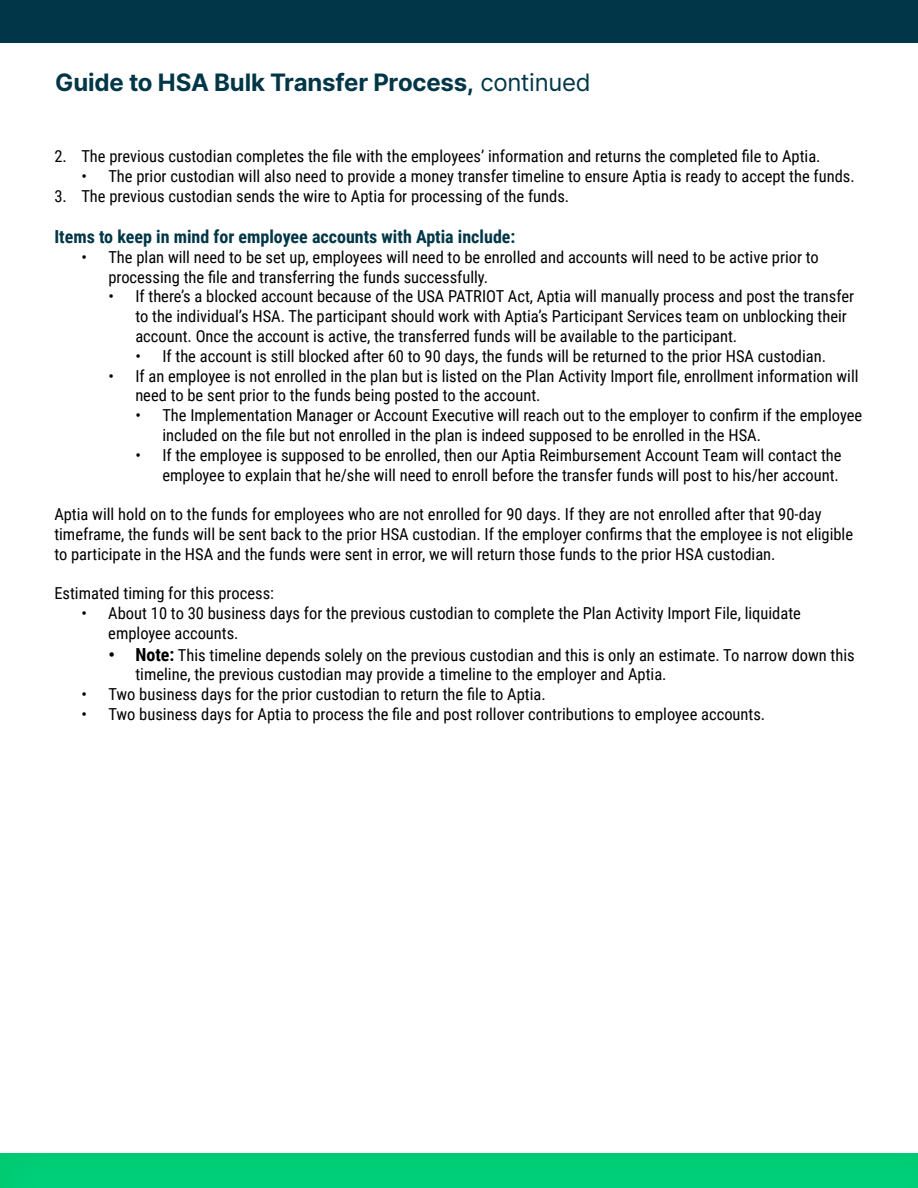
<style>
.page{position:relative;width:918px;height:1188px;background:#fff}
.page>*{position:absolute;margin:0;border:0;box-sizing:border-box;transform-origin:0 0}
.t1{font:700 24px "Inter";letter-spacing:-.01em;color:#003647}
.t2{font:700 18px "Roboto Condensed";color:#003647}
.t3{font:16.5px/19.8px "Roboto Condensed";color:#000}
.s1{font-weight:400}
.s2{font-weight:700;font-size:18px}
</style>
<div class="page">
<div style="left:0;top:1139px;width:918px;height:49px;background:#00d17d;opacity:.3"></div>
<div style="left:0;top:0;width:918px;height:43px;background:#003647"></div>
<h1 class="t1" style="left:55px;top:65px;width:537px">Guide to HSA Bulk Transfer Process, <span class="s1">continued</span></h1>
<p class="t3" style="left:54px;top:146px;width:768px">2. The previous custodian completes the file with the employees’ information and returns the completed file to Aptia.</p>
<p class="t3" style="left:81px;top:165px;width:775px">• The prior custodian will also need to provide a money transfer timeline to ensure Aptia is ready to accept the funds.</p>
<p class="t3" style="left:54px;top:185px;width:516px">3. The previous custodian sends the wire to Aptia for processing of the funds.</p>
<p class="t2" style="left:54px;top:224px;width:463px">Items to keep in mind for employee accounts with Aptia include:</p>
<p class="t3" style="left:108px;top:246px;width:712px;text-indent:-27px">• The plan will need to be set up, employees will need to be enrolled and accounts will need to be active prior to processing the file and transferring the funds successfully.</p>
<p class="t3" style="left:135px;top:286px;width:720px;text-indent:-27px">• If there’s a blocked account because of the USA PATRIOT Act, Aptia will manually process and post the transfer to the individual’s HSA. The participant should work with Aptia’s Participant Services team on unblocking their account. Once the account is active, the transferred funds will be available to the participant.</p>
<p class="t3" style="left:135px;top:345px;width:692px">• If the account is still blocked after 60 to 90 days, the funds will be returned to the prior HSA custodian.</p>
<p class="t3" style="left:135px;top:365px;width:725px;text-indent:-27px">• If an employee is not enrolled in the plan but is listed on the Plan Activity Import file, enrollment information will need to be sent prior to the funds being posted to the account.</p>
<p class="t3" style="left:162px;top:405px;width:701px;text-indent:-27px">• The Implementation Manager or Account Executive will reach out to the employer to confirm if the employee included on the file but not enrolled in the plan is indeed supposed to be enrolled in the HSA.</p>
<p class="t3" style="left:135px;top:444px;width:708px;text-align:right">• If the employee is supposed to be enrolled, then our Aptia Reimbursement Account Team will contact the employee to explain that he/she will need to enroll before the transfer funds will post to his/her account.</p>
<p class="t3" style="left:54px;top:504px;width:800px">Aptia will hold on to the funds for employees who are not enrolled for 90 days. If they are not enrolled after that 90-day timeframe, the funds will be sent back to the prior HSA custodian. If the employer confirms that the employee is not eligible to participate in the HSA and the funds were sent in error, we will return those funds to the prior HSA custodian.</p>
<p class="t3" style="left:54px;top:583px;width:221px">Estimated timing for this process:</p>
<p class="t3" style="left:108px;top:603px;width:694px;text-indent:-27px">• About 10 to 30 business days for the previous custodian to complete the Plan Activity Import File, liquidate employee accounts.</p>
<p class="t3" style="left:135px;top:644px;width:721px;text-indent:-27px"><span class="s2">• Note:</span> This timeline depends solely on the previous custodian and this is only an estimate. To narrow down this timeline, the previous custodian may provide a timeline to the employer and Aptia.</p>
<p class="t3" style="left:81px;top:684px;width:466px">• Two business days for the prior custodian to return the file to Aptia.</p>
<p class="t3" style="left:81px;top:704px;width:685px">• Two business days for Aptia to process the file and post rollover contributions to employee accounts.</p>
</div>
